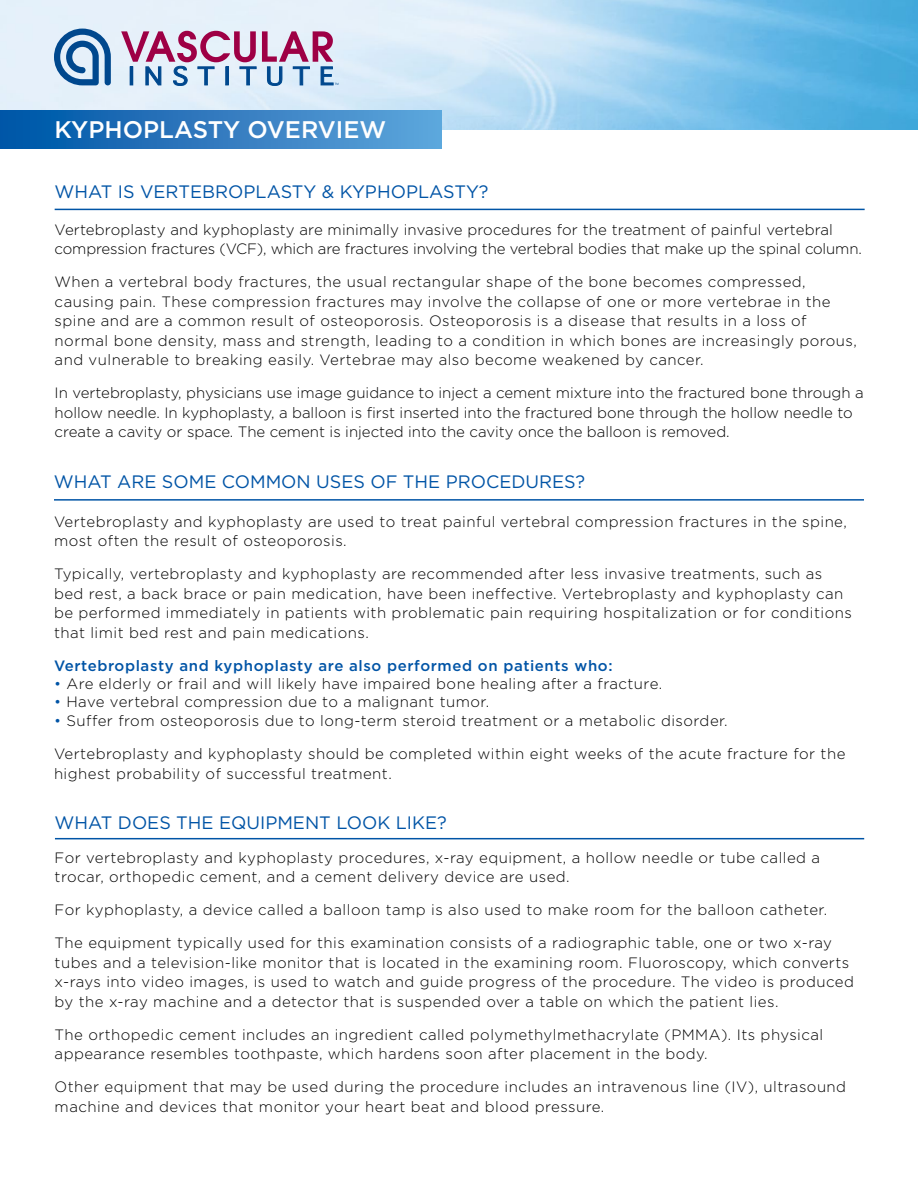
<style>
.page{position:relative;width:918px;height:1188px;background:#fff}
.page>*{position:absolute;margin:0;border:0;box-sizing:border-box;transform-origin:0 0}
.t1{font:500 24px "Gotham";color:#fff}
.t2{font:18px "Gotham";color:#0054a6}
.t3{font:300 15px/19.5px "Gotham";letter-spacing:.03em;color:#000}
.t4{font:300 15px/19.5px "Gotham";color:#000}
.t5{font:300 15px/19.5px "Gotham";letter-spacing:-.01em;color:#000}
.t6{font:500 15px "Gotham";letter-spacing:.04em;color:#0054a6}
.s1{color:#0054a6}
</style>
<div class="page">
<hr style="left:55px;top:209px;width:810px;height:1px;background:#0054a6">
<hr style="left:54px;top:499px;width:810px;height:2px;background:#0054a6">
<img style="left:0;top:0;width:918px;height:129px">
<div style="left:0;top:110px;width:442px;height:38px;background:linear-gradient(to right,#0053a5,#62a5db)"></div>
<hr style="left:55px;top:838px;width:809px;height:1px;background:#0054a6">
<svg style="left:54px;top:29px;width:57px;height:56px;background:#769ec5"></svg>
<svg style="left:121px;top:31px;width:218px;height:55px;background:#bea9c6"></svg>
<h1 class="t1" style="left:55px;top:114px;width:333px">KYPHOPLASTY OVERVIEW</h1>
<p class="t2" style="left:55px;top:180px;width:435px">WHAT IS VERTEBROPLASTY &amp; KYPHOPLASTY?</p>
<p class="t5" style="left:55px;top:219px;width:809px">Vertebroplasty and kyphoplasty are minimally invasive procedures for the treatment of painful vertebral compression fractures (VCF), which are fractures involving the vertebral bodies that make up the spinal column.</p>
<p class="t3" style="left:55px;top:272px;width:804px">When a vertebral body fractures, the usual rectangular shape of the bone becomes compressed, causing pain. These compression fractures may involve the collapse of one or more vertebrae in the spine and are a common result of osteoporosis. Osteoporosis is a disease that results in a loss of normal bone density, mass and strength, leading to a condition in which bones are increasingly porous, and vulnerable to breaking easily. Vertebrae may also become weakened by cancer.</p>
<p class="t4" style="left:55px;top:383px;width:811px">In vertebroplasty, physicians use image guidance to inject a cement mixture into the fractured bone through a hollow needle. In kyphoplasty, a balloon is first inserted into the fractured bone through the hollow needle to create a cavity or space. The cement is injected into the cavity once the balloon is removed.</p>
<p class="t2" style="left:54px;top:471px;width:533px">WHAT ARE SOME COMMON USES OF THE PROCEDURES?</p>
<p class="t3" style="left:54px;top:511px;width:794px">Vertebroplasty and kyphoplasty are used to treat painful vertebral compression fractures in the spine, most often the result of osteoporosis.</p>
<p class="t3" style="left:54px;top:564px;width:799px">Typically, vertebroplasty and kyphoplasty are recommended after less invasive treatments, such as bed rest, a back brace or pain medication, have been ineffective. Vertebroplasty and kyphoplasty can be performed immediately in patients with problematic pain requiring hospitalization or for conditions that limit bed rest and pain medications.</p>
<p class="t6" style="left:54px;top:655px;width:560px">Vertebroplasty and kyphoplasty are also performed on patients who:</p>
<p class="t3" style="left:54px;top:673px;width:610px"><span class="s1">•</span> Are elderly or frail and will likely have impaired bone healing after a fracture.</p>
<p class="t3" style="left:54px;top:691px;width:437px"><span class="s1">•</span> Have vertebral compression due to a malignant tumor.</p>
<p class="t3" style="left:54px;top:711px;width:675px"><span class="s1">•</span> Suffer from osteoporosis due to long-term steroid treatment or a metabolic disorder.</p>
<p class="t3" style="left:54px;top:744px;width:793px">Vertebroplasty and kyphoplasty should be completed within eight weeks of the acute fracture for the highest probability of successful treatment.</p>
<p class="t2" style="left:55px;top:811px;width:394px">WHAT DOES THE EQUIPMENT LOOK LIKE?</p>
<p class="t3" style="left:55px;top:847px;width:767px">For vertebroplasty and kyphoplasty procedures, x-ray equipment, a hollow needle or tube called a trocar, orthopedic cement, and a cement delivery device are used.</p>
<p class="t3" style="left:55px;top:900px;width:774px">For kyphoplasty, a device called a balloon tamp is also used to make room for the balloon catheter.</p>
<p class="t3" style="left:55px;top:933px;width:801px">The equipment typically used for this examination consists of a radiographic table, one or two x-ray tubes and a television-like monitor that is located in the examining room. Fluoroscopy, which converts x-rays into video images, is used to watch and guide progress of the procedure. The video is produced by the x-ray machine and a detector that is suspended over a table on which the patient lies.</p>
<p class="t3" style="left:55px;top:1024px;width:770px">The orthopedic cement includes an ingredient called polymethylmethacrylate (PMMA). Its physical appearance resembles toothpaste, which hardens soon after placement in the body.</p>
<p class="t3" style="left:55px;top:1077px;width:793px">Other equipment that may be used during the procedure includes an intravenous line (IV), ultrasound machine and devices that monitor your heart beat and blood pressure.</p>
</div>
